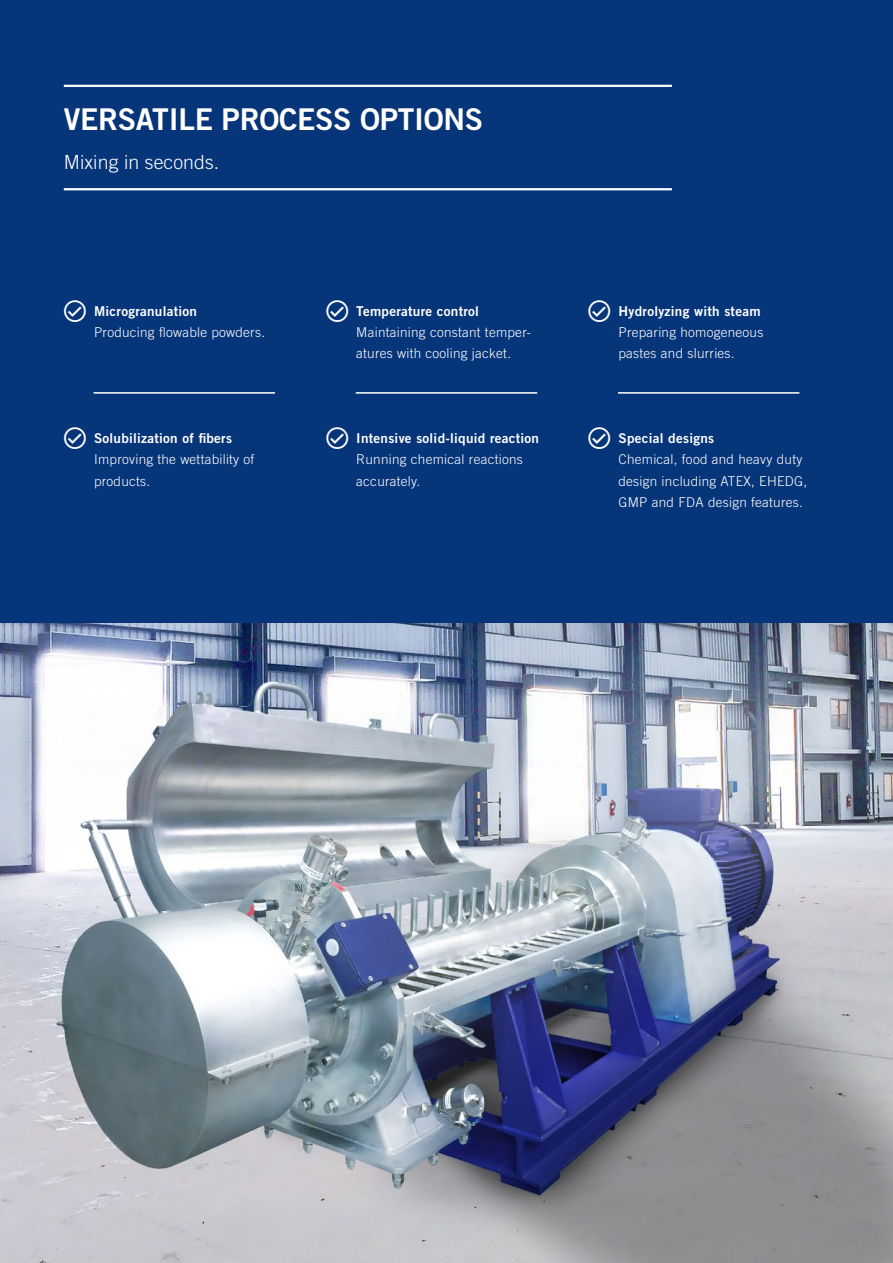
<style>
.page{position:relative;width:893px;height:1263px;background:#fff}
.page>*{position:absolute;margin:0;border:0;box-sizing:border-box;transform-origin:0 0}
.Head_20_22{font:30px "Trade Gothic LT Std Bd 2";letter-spacing:-.01em;color:#fff}
.Subhead_13_17{font:300 19.5px "Trade Gothic LT Std";letter-spacing:.005em;color:#fff}
.Copy_9___11{font:300 13.5px/21.3px "Trade Gothic LT Std";letter-spacing:.02em;color:#fff}
.s1{font-family:"Trade Gothic LT Std Bd 2";font-weight:400}
</style>
<div class="page">
<div style="left:0;top:0;width:893px;height:624px;background:#06357a"></div>
<img style="left:0;top:624px;width:893px;height:639px">
<hr style="left:64px;top:85px;width:608px;height:2px;background:#fff">
<hr style="left:64px;top:188px;width:608px;height:2px;background:#fff">
<hr style="left:94px;top:392px;width:181px;height:2px;background:#fff">
<hr style="left:356px;top:392px;width:181px;height:2px;background:#fff">
<hr style="left:618px;top:392px;width:181px;height:2px;background:#fff">
<p class="Head_20_22" style="left:64px;top:100px;width:421px">VERSATILE PROCESS OPTIONS</p>
<p class="Subhead_13_17" style="left:64px;top:151px;width:157px">Mixing in seconds.</p>
<p class="Copy_9___11" style="left:94px;top:300px;width:173px"><span class="s1">Microgranulation<br></span>Producing flowable powders.</p>
<p class="Copy_9___11" style="left:94px;top:428px;width:162px"><span class="s1">Solubilization of fibers<br></span>Improving the wettability of products.</p>
<p class="Copy_9___11" style="left:356px;top:300px;width:176px"><span class="s1">Temperature control<br></span>Maintaining constant temper&shy;atures with cooling jacket.</p>
<p class="Copy_9___11" style="left:356px;top:428px;width:184px"><span class="s1">Intensive solid-liquid reaction<br></span>Running chemical reactions accurately.</p>
<p class="Copy_9___11" style="left:618px;top:300px;width:146px"><span class="s1">Hydrolyzing with steam<br></span>Preparing homogeneous pastes and slurries.</p>
<p class="Copy_9___11" style="left:618px;top:428px;width:190px"><span class="s1">Special designs<br></span>Chemical, food and heavy duty design including ATEX, EHEDG,<br>GMP and FDA design features.</p>
</div>
